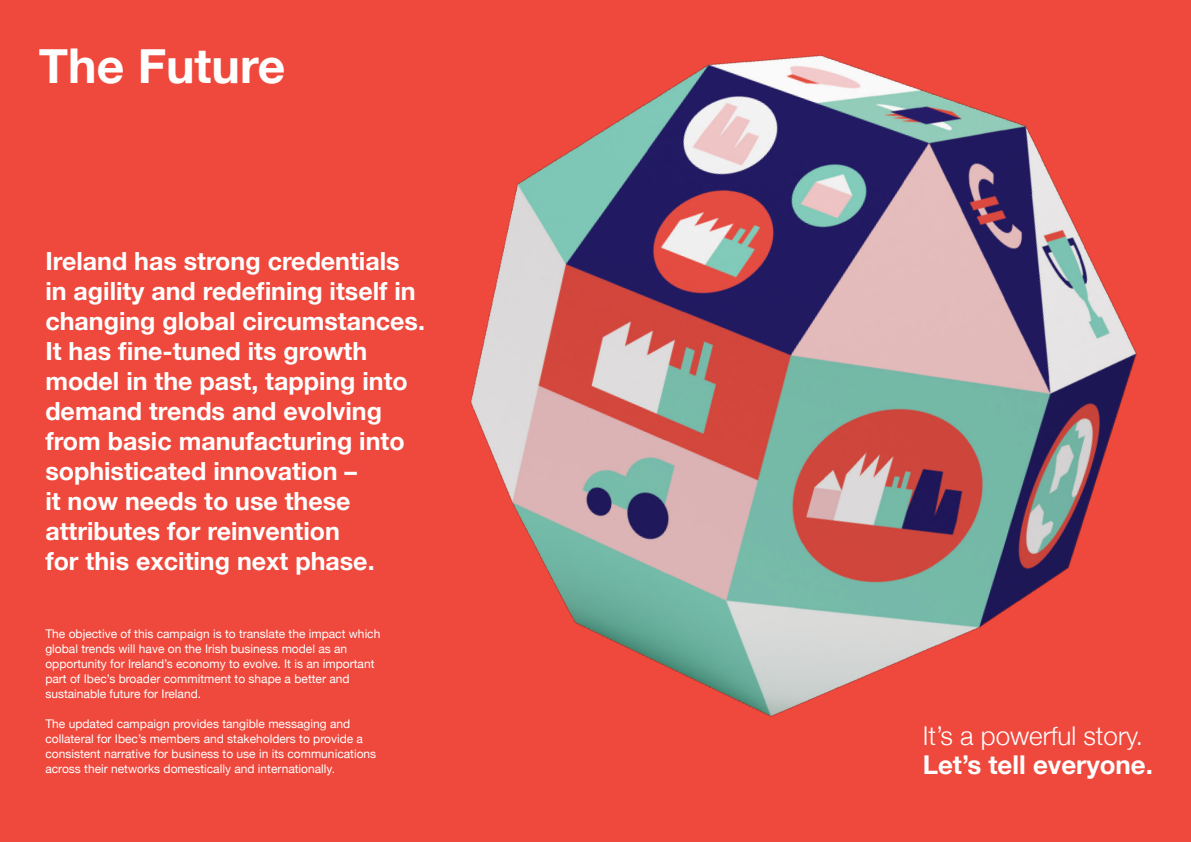
<style>
.page{position:relative;width:1191px;height:842px;background:#ef483c}
.page>*{position:absolute;margin:0;border:0;box-sizing:border-box;transform-origin:0 0}
.t1{font:700 48px "Helvetica Neue";color:#fff}
.t2{font:300 25.9px "Helvetica Neue";color:#fff}
.t3{font:700 25.9px "Helvetica Neue";color:#fff}
.Intro_26pt{font:700 25px/30px "Helvetica Neue";color:#fff}
.Body_12pt{font:12px/15px "Helvetica Neue";color:#fff}
</style>
<div class="page">
<img style="left:470px;top:55px;width:667px;height:662px">
<h1 class="t1" style="left:39px;top:28px;width:248px">The Future</h1>
<p class="Intro_26pt" style="left:45px;top:247px;width:381px">Ireland has strong credentials in agility and redefining itself in changing global circumstances.<br>It has fine-tuned its growth model in the past, tapping into demand trends and evolving from basic manufacturing into sophisticated innovation –<br>it now needs to use these attributes for reinvention<br>for this exciting next phase.</p>
<p class="Body_12pt" style="left:45px;top:627px;width:336px">The objective of this campaign is to translate the impact which global trends will have on the Irish business model as an opportunity for Ireland’s economy to evolve. It is an important part of Ibec’s broader commitment to shape a better and sustainable future for Ireland.</p>
<p class="Body_12pt" style="left:45px;top:717px;width:332px">The updated campaign provides tangible messaging and collateral for Ibec’s members and stakeholders to provide a consistent narrative for business to use in its communications across their networks domestically and internationally.</p>
<p class="t2" style="left:922px;top:714px;width:222px">It’s a powerful story.</p>
<p class="t3" style="left:922px;top:744px;width:232px">Let’s tell everyone.</p>
</div>
